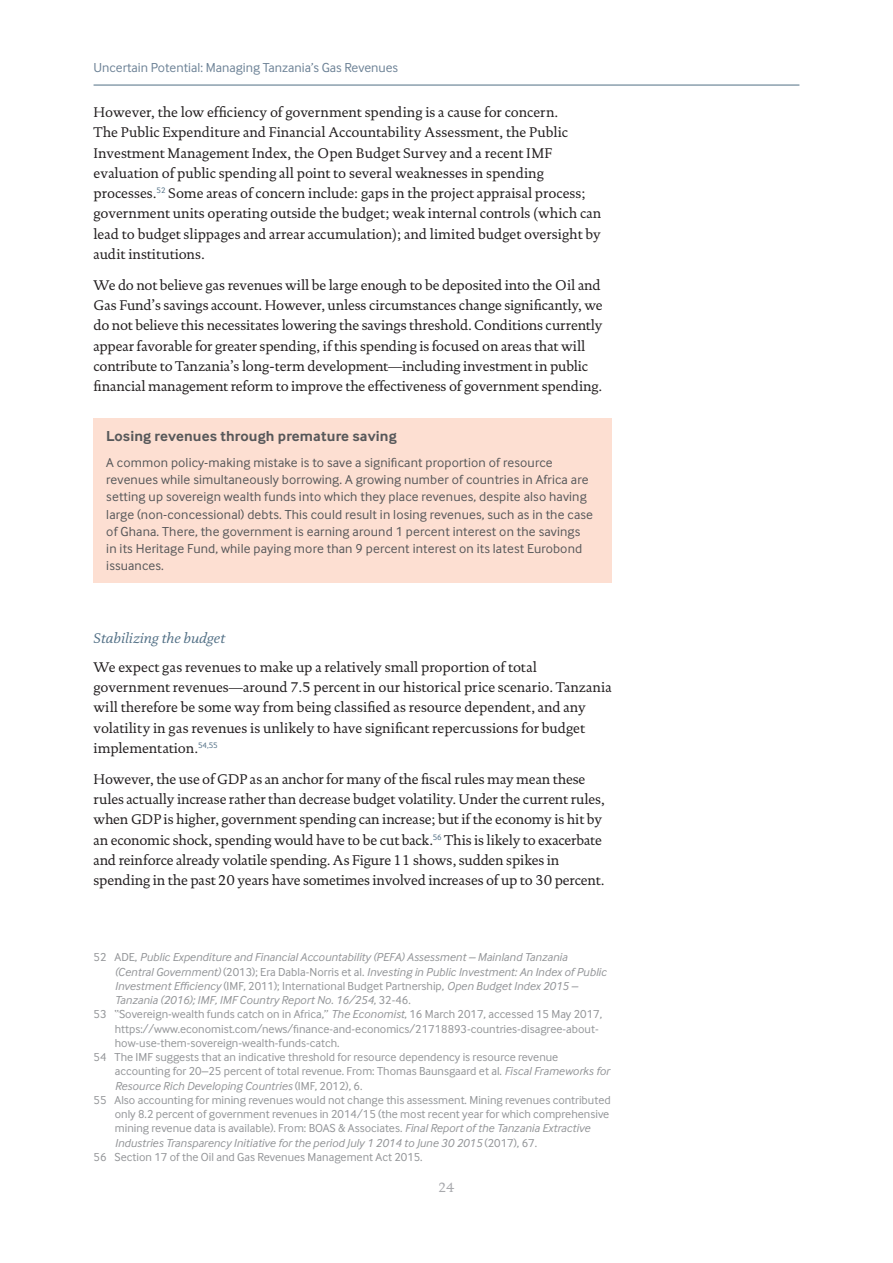
<style>
.page{position:relative;width:893px;height:1263px;background:#fff}
.page>*{position:absolute;margin:0;border:0;box-sizing:border-box;transform-origin:0 0}
.t1{font:700 15px "Inter Face";letter-spacing:.01em;color:#57585a}
.t2{font:14.25px/20.2px "DTL Documenta T";letter-spacing:-.005em;color:#231f20}
.t3{font:italic 14.25px "DTL Documenta T";color:#516f85}
.t4{font:13.5px/17.2px "Inter Face";letter-spacing:.01em;color:#57585a}
.t5{font:13.5px "Inter Face";color:#6e8397}
.t6{font:13.5px "DTL Documenta T";color:#a8a9ad}
.t7{font:12px "Inter Face";color:#939598}
.t8{font:italic 12px "Inter Face";color:#939598}
.s1{font-style:normal}
.s2{font-style:italic}
</style>
<div class="page">
<hr style="left:94px;top:85px;width:705px;height:1px;background:#516f85">
<div style="left:94px;top:418px;width:518px;height:165px;background:#fddfd2"></div>
<p class="t5" style="left:94px;top:60px;width:306px">Uncertain Potential: Managing Tanzania’s Gas Revenues</p>
<p class="t2" style="left:94px;top:102px;width:509px">However, the low efficiency of government spending is a cause for concern.<br>The Public Expenditure and Financial Accountability Assessment, the Public Investment Management Index, the Open Budget Survey and a recent IMF evaluation of public spending all point to several weaknesses in spending processes.<sup>52</sup> Some areas of concern include: gaps in the project appraisal process; government units operating outside the budget; weak internal controls (which can lead to budget slippages and arrear accumulation); and limited budget oversight by audit institutions.</p>
<p class="t2" style="left:94px;top:275px;width:511px">We do not believe gas revenues will be large enough to be deposited into the Oil and Gas Fund’s savings account. However, unless circumstances change significantly, we do not believe this necessitates lowering the savings threshold. Conditions currently appear favorable for greater spending, if this spending is focused on areas that will contribute to Tanzania’s long-term development—including investment in public financial management reform to improve the effectiveness of government spending.</p>
<p class="t1" style="left:106px;top:427px;width:292px">Losing revenues through premature saving</p>
<p class="t4" style="left:106px;top:454px;width:488px">A common policy-making mistake is to save a significant proportion of resource revenues while simultaneously borrowing. A growing number of countries in Africa are setting up sovereign wealth funds into which they place revenues, despite also having large (non-concessional) debts. This could result in losing revenues, such as in the case of Ghana. There, the government is earning around 1 percent interest on the savings in its Heritage Fund, while paying more than 9 percent interest on its latest Eurobond issuances.</p>
<p class="t3" style="left:94px;top:629px;width:133px">Stabilizing the budget</p>
<p class="t2" style="left:94px;top:657px;width:520px">We expect gas revenues to make up a relatively small proportion of total government revenues—around 7.5 percent in our historical price scenario. Tanzania will therefore be some way from being classified as resource dependent, and any volatility in gas revenues is unlikely to have significant repercussions for budget implementation.<sup>54,55</sup></p>
<p class="t2" style="left:94px;top:769px;width:513px">However, the use of GDP as an anchor for many of the fiscal rules may mean these rules actually increase rather than decrease budget volatility. Under the current rules, when GDP is higher, government spending can increase; but if the economy is hit by an economic shock, spending would have to be cut back.<sup>56</sup> This is likely to exacerbate and reinforce already volatile spending. As Figure 11 shows, sudden spikes in spending in the past 20 years have sometimes involved increases of up to 30 percent.</p>
<p class="t8" style="left:94px;top:950px;width:475px"><span class="s1">52 ADE,</span> Public Expenditure and Financial Accountability (PEFA) Assessment – Mainland Tanzania</p>
<p class="t8" style="left:115px;top:965px;width:493px">(Central Government) <span class="s1">(2013); Era Dabla-Norris et al.</span> Investing in Public Investment: An Index of Public</p>
<p class="t7" style="left:115px;top:979px;width:464px"><span class="s2">Investment Efficiency</span> (IMF, 2011); International Budget Partnership, <span class="s2">Open Budget Index 2015 –</span></p>
<p class="t8" style="left:115px;top:993px;width:297px">Tanzania (2016); IMF, IMF Country Report No. 16/254<span class="s1">, 32-46.</span></p>
<p class="t7" style="left:94px;top:1007px;width:510px">53 “Sovereign-wealth funds catch on in Africa,” <span class="s2">The Economist</span>, 16 March 2017, accessed 15 May 2017,</p>
<p class="t7" style="left:115px;top:1022px;width:485px">https://www.economist.com/news/finance-and-economics/21718893-countries-disagree-about-</p>
<p class="t7" style="left:115px;top:1036px;width:226px">how-use-them-sovereign-wealth-funds-catch.</p>
<p class="t7" style="left:94px;top:1050px;width:466px">54 The IMF suggests that an indicative threshold for resource dependency is resource revenue</p>
<p class="t7" style="left:115px;top:1064px;width:496px">accounting for 20–25 percent of total revenue. From: Thomas Baunsgaard et al. <span class="s2">Fiscal Frameworks for</span></p>
<p class="t8" style="left:115px;top:1079px;width:249px">Resource Rich Developing Countries <span class="s1">(IMF, 2012), 6.</span></p>
<p class="t7" style="left:94px;top:1093px;width:519px">55 Also accounting for mining revenues would not change this assessment. Mining revenues contributed</p>
<p class="t7" style="left:115px;top:1107px;width:496px">only 8.2 percent of government revenues in 2014/15 (the most recent year for which comprehensive</p>
<p class="t7" style="left:115px;top:1121px;width:477px">mining revenue data is available). From: BOAS &amp; Associates. <span class="s2">Final Report of the Tanzania Extractive</span></p>
<p class="t8" style="left:115px;top:1136px;width:424px">Industries Transparency Initiative for the period July 1 2014 to June 30 2015 <span class="s1">(2017), 67.</span></p>
<p class="t7" style="left:94px;top:1150px;width:331px">56 Section 17 of the Oil and Gas Revenues Management Act 2015.</p>
<p class="t6" style="left:438px;top:1180px;width:18px">24</p>
</div>
